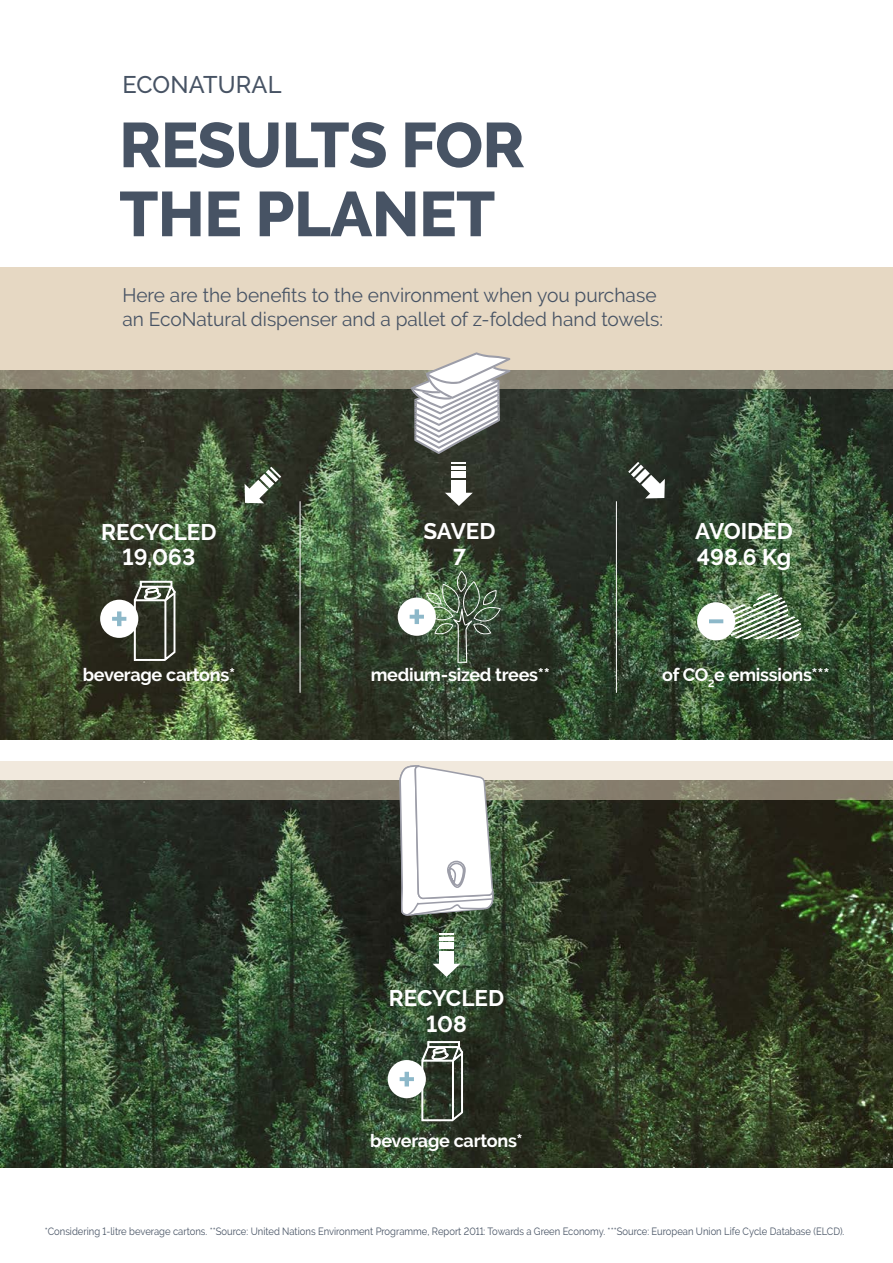
<style>
.page{position:relative;width:893px;height:1263px;background:#fff}
.page>*{position:absolute;margin:0;border:0;box-sizing:border-box;transform-origin:0 0}
.t1{font:800 63px/69px "Raleway";letter-spacing:-.01em;color:#475364}
.t2{font:500 24px "Raleway";letter-spacing:.005em;color:#475364}
.t3{font:700 22.8px "Raleway";color:#fff}
.t4{font:700 22.5px "Raleway";color:#fff}
.t5{font:19.5px/24px "Raleway";color:#475364}
.t6{font:700 18px "Raleway";letter-spacing:-.015em;color:#fff}
.t7{font:10.5px "Raleway";color:#475364;scale:.9 1}
</style>
<div class="page">
<img style="left:0;top:799px;width:893px;height:369px">
<svg style="left:0;top:761px;width:893px;height:38px;background:#bcb5a7"></svg>
<svg style="left:421px;top:1041px;width:42px;height:80px"></svg>
<div style="left:388px;top:1060px;width:38px;height:38px;background:#fff;border-radius:50%"></div>
<svg style="left:400px;top:1072px;width:14px;height:14px"></svg>
<svg style="left:399px;top:764px;width:96px;height:213px"></svg>
<img style="left:0;top:389px;width:893px;height:350px">
<div style="left:398px;top:598px;width:38px;height:38px;background:#fff;border-radius:50%"></div>
<img style="left:410px;top:571px;width:91px;height:92px">
<svg style="left:134px;top:581px;width:42px;height:80px;background:#5d6155"></svg>
<div style="left:100px;top:600px;width:38px;height:38px;background:#fff;border-radius:50%"></div>
<svg style="left:112px;top:611px;width:14px;height:15px"></svg>
<div style="left:697px;top:602px;width:38px;height:38px;background:#fff;border-radius:50%"></div>
<svg style="left:709px;top:593px;width:92px;height:46px"></svg>
<svg style="left:445px;top:493px;width:28px;height:13px"></svg>
<div style="left:452px;top:480px;width:14px;height:15px;background:#fff"></div>
<div style="left:452px;top:472px;width:14px;height:6px;background:#fff"></div>
<hr style="left:452px;top:466px;width:14px;height:4px;background:#fff">
<svg style="left:452px;top:462px;width:14px;height:2px"></svg>
<svg style="left:245px;top:467px;width:36px;height:36px"></svg>
<svg style="left:628px;top:462px;width:37px;height:36px"></svg>
<hr style="left:300px;top:501px;width:1px;height:192px;background:#fff">
<hr style="left:616px;top:501px;width:1px;height:192px;background:#fff">
<div style="left:0;top:267px;width:893px;height:103px;background:#e4d4bd"></div>
<svg style="left:0;top:370px;width:893px;height:19px;background:#8b8775"></svg>
<svg style="left:411px;top:352px;width:99px;height:102px"></svg>
<h2 class="t2" style="left:122px;top:71px;width:161px">ECONATURAL</h2>
<h1 class="t1" style="left:119px;top:111px;width:407px">RESULTS FOR<br>THE PLANET</h1>
<h3 class="t5" style="left:122px;top:283px;width:542px">Here are the benefits to the environment when you purchase an EcoNatural dispenser and a pallet of z-folded hand towels:</h3>
<h3 class="t4" style="left:101px;top:519px;width:117px">RECYCLED</h3>
<h3 class="t3" style="left:123px;top:544px;width:74px">19,063</h3>
<h3 class="t4" style="left:423px;top:518px;width:74px">SAVED</h3>
<h3 class="t3" style="left:453px;top:544px;width:14px">7</h3>
<h3 class="t4" style="left:695px;top:518px;width:99px">AVOIDED</h3>
<h3 class="t3" style="left:697px;top:544px;width:96px">498.6 Kg</h3>
<h3 class="t6" style="left:83px;top:664px;width:154px">beverage cartons*</h3>
<h3 class="t6" style="left:371px;top:664px;width:181px">medium-sized trees**</h3>
<h3 class="t6" style="left:662px;top:664px;width:169px">of CO<sub>2</sub>e emissions***</h3>
<h3 class="t4" style="left:389px;top:985px;width:117px">RECYCLED</h3>
<h3 class="t3" style="left:426px;top:1011px;width:42px">108</h3>
<h3 class="t6" style="left:370px;top:1131px;width:154px">beverage cartons*</h3>
<p class="t7" style="left:45px;top:1225px;width:890px">*Considering 1-litre beverage cartons. **Source: United Nations Environment Programme, Report 2011: Towards a Green Economy. ***Source: European Union Life Cycle Database (ELCD).</p>
</div>
